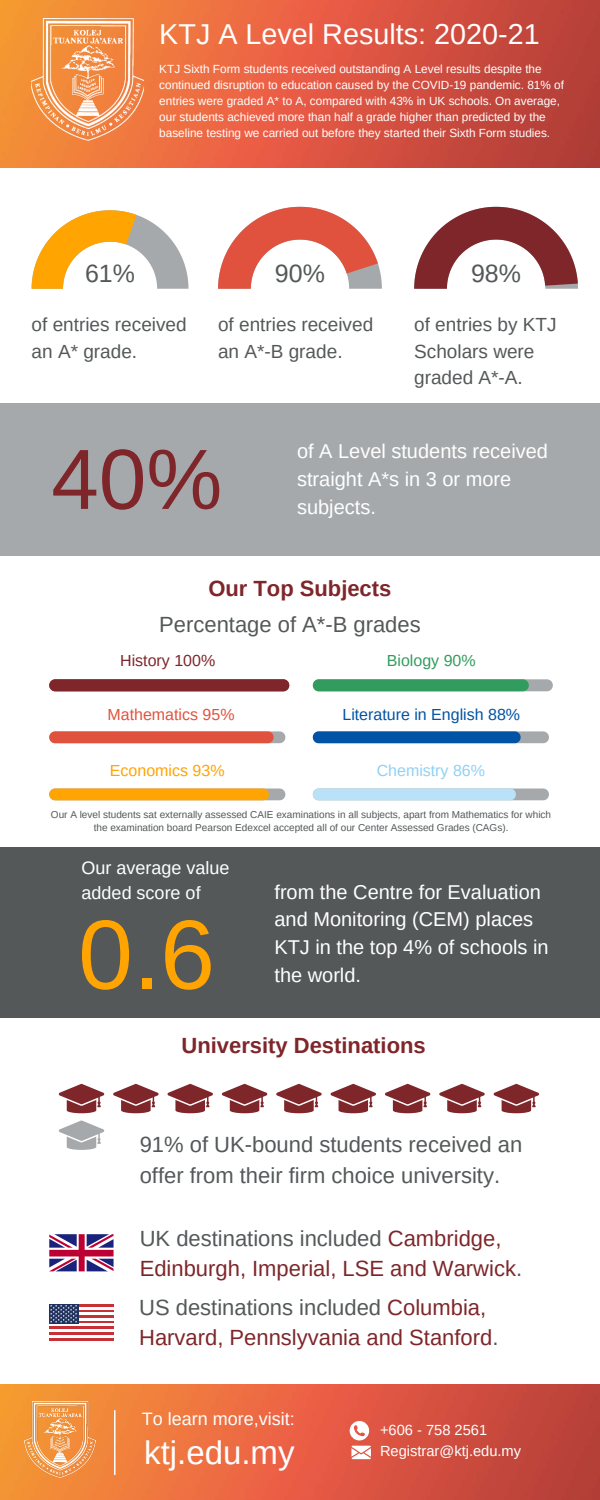
<style>
.page{position:relative;width:600px;height:1500px;background:#fff}
.page>*{position:absolute;margin:0;border:0;box-sizing:border-box;transform-origin:0 0}
.t1{font:98.5px "Arimo";color:#ffa400}
.t2{font:85.5px "Arimo";color:#7e262a}
.t3{font:33px "Arimo";color:#fff}
.t4{font:28.8px "Arimo";color:#fff}
.t5{font:25px "Arimo";color:#545859}
.t6{font:22px/30.7px "Arimo";color:#7e262a}
.t7{font:22px/30.8px "Arimo";color:#545859}
.t8{font:700 22px "Arimo";color:#7e262a}
.t9{font:20px/27.8px "Arimo";color:#fff}
.t10{font:19px/26.2px "Arimo";color:#545859}
.t11{font:18px/24.8px "Arimo";color:#fff}
.t12{font:16px "Arimo";color:#0053a5}
.t13{font:16px "Arimo";color:#e1523e}
.t14{font:16px "Arimo";color:#ffa400}
.t15{font:16px "Arimo";color:#90d1f4}
.t16{font:16px "Arimo";color:#7e262a}
.t17{font:16px "Arimo";color:#329c5e}
.t18{font:14.7px "Arimo";color:#fff}
.t19{font:11.8px/16px "Arimo";color:#fff}
.t20{font:10px/13.5px "Arimo";color:#545859;text-align:center}
.s1{color:#545859}
</style>
<div class="page">
<svg style="left:32px;top:210px;width:156px;height:79px"></svg>
<svg style="left:414px;top:207px;width:164px;height:82px"></svg>
<div style="left:0;top:404px;width:600px;height:152px;background:#a6a9ac"></div>
<svg style="left:49px;top:679px;width:240px;height:12px;background:#7f2a2e"></svg>
<svg style="left:49px;top:731px;width:236px;height:12px;background:#dd5c4a"></svg>
<svg style="left:49px;top:789px;width:236px;height:11px;background:#f8a50e"></svg>
<div style="left:0;top:847px;width:600px;height:171px;background:#545859"></div>
<svg style="left:59px;top:1084px;width:480px;height:29px"></svg>
<svg style="left:59px;top:1120px;width:46px;height:30px"></svg>
<div style="left:49px;top:1304px;width:64px;height:36px;background:linear-gradient(to right,#c73136,#c73136)"></div>
<hr style="left:49px;top:1307px;width:64px;height:2px;background:#fff">
<hr style="left:49px;top:1312px;width:64px;height:3px;background:#fff">
<hr style="left:49px;top:1318px;width:64px;height:3px;background:#fff">
<hr style="left:49px;top:1324px;width:64px;height:2px;background:#fff">
<hr style="left:49px;top:1329px;width:64px;height:3px;background:#fff">
<hr style="left:49px;top:1335px;width:64px;height:2px;background:#fff">
<div style="left:49px;top:1304px;width:29px;height:20px;background:#22325e"></div>
<svg style="left:50px;top:1305px;width:27px;height:18px"></svg>
<svg style="left:49px;top:1234px;width:65px;height:37px"></svg>
<img style="left:0;top:0;width:600px;height:168px">
<img style="left:0;top:1384px;width:600px;height:116px">
<svg style="left:313px;top:679px;width:240px;height:12px;background:#439f6a"></svg>
<svg style="left:313px;top:731px;width:236px;height:12px;background:#1c62a8"></svg>
<svg style="left:313px;top:789px;width:236px;height:11px;background:#b6daed"></svg>
<img style="left:32px;top:19px;width:111px;height:121px">
<img style="left:24px;top:1402px;width:71px;height:76px">
<hr style="left:114px;top:1411px;width:2px;height:63px;background:#fff">
<svg style="left:351px;top:1446px;width:20px;height:13px"></svg>
<svg style="left:350px;top:1421px;width:19px;height:19px"></svg>
<svg style="left:218px;top:207px;width:164px;height:82px"></svg>
<p class="t4" style="left:159px;top:18px;width:382px">KTJ A Level Results: 2020-21</p>
<p class="t19" style="left:159px;top:61px;width:406px">KTJ Sixth Form students received outstanding A Level results despite the continued disruption to education caused by the COVID-19 pandemic. 81% of entries were graded A* to A, compared with 43% in UK schools. On average, our students achieved more than half a grade higher than predicted by the baseline testing we carried out before they started their Sixth Form studies.</p>
<p class="t5" style="left:85px;top:260px;width:51px">61%</p>
<p class="t5" style="left:471px;top:260px;width:52px">98%</p>
<p class="t10" style="left:32px;top:312px;width:157px">of entries received</p>
<p class="t10" style="left:32px;top:338px;width:107px">an A* grade.</p>
<p class="t5" style="left:275px;top:260px;width:52px">90%</p>
<p class="t10" style="left:218px;top:312px;width:157px">of entries received</p>
<p class="t10" style="left:218px;top:338px;width:126px">an A*-B grade.</p>
<p class="t10" style="left:414px;top:312px;width:144px">of entries by KTJ<br>Scholars were graded A*-A.</p>
<p class="t2" style="left:51px;top:432px;width:173px">40%</p>
<p class="t9" style="left:297px;top:437px;width:253px">of A Level students received straight A*s in 3 or more subjects.</p>
<p class="t8" style="left:208px;top:576px;width:185px">Our Top Subjects</p>
<p class="t7" style="left:159px;top:609px;width:263px">Percentage of A*-B grades</p>
<p class="t16" style="left:120px;top:651px;width:97px">History 100%</p>
<p class="t13" style="left:108px;top:706px;width:129px">Mathematics 95%</p>
<p class="t17" style="left:387px;top:651px;width:90px">Biology 90%</p>
<p class="t12" style="left:342px;top:706px;width:179px">Literature in English 88%</p>
<p class="t14" style="left:110px;top:761px;width:116px">Economics 93%</p>
<p class="t15" style="left:377px;top:761px;width:110px">Chemistry 86%</p>
<p class="t20" style="left:51px;top:808px;width:502px">Our A level students sat externally assessed CAIE examinations in all subjects, apart from Mathematics for which the examination board Pearson Edexcel accepted all of our Center Assessed Grades (CAGs).</p>
<p class="t11" style="left:82px;top:856px;width:150px">Our average value added score of</p>
<p class="t1" style="left:78px;top:900px;width:138px">0.6</p>
<p class="t9" style="left:274px;top:878px;width:276px">from the Centre for Evaluation and Monitoring (CEM) places<br>KTJ in the top 4% of schools in the world.</p>
<p class="t8" style="left:181px;top:1033px;width:246px">University Destinations</p>
<p class="t7" style="left:140px;top:1129px;width:384px">91% of UK-bound students received an offer from their firm choice university.</p>
<p class="t6" style="left:140px;top:1223px;width:384px"><span class="s1">UK destinations included</span> Cambridge,<br>Edinburgh, Imperial, LSE and Warwick<span class="s1">.</span></p>
<p class="t6" style="left:139px;top:1292px;width:361px"><span class="s1">US destinations included</span> Columbia,<br>Harvard, Pennslyvania and Stanford<span class="s1">.</span></p>
<p class="t11" style="left:142px;top:1407px;width:154px">To learn more,visit:</p>
<p class="t3" style="left:144px;top:1434px;width:152px">ktj.edu.my</p>
<p class="t18" style="left:380px;top:1422px;width:109px">+606 - 758 2561</p>
<p class="t18" style="left:380px;top:1442px;width:143px">Registrar@ktj.edu.my</p>
</div>
